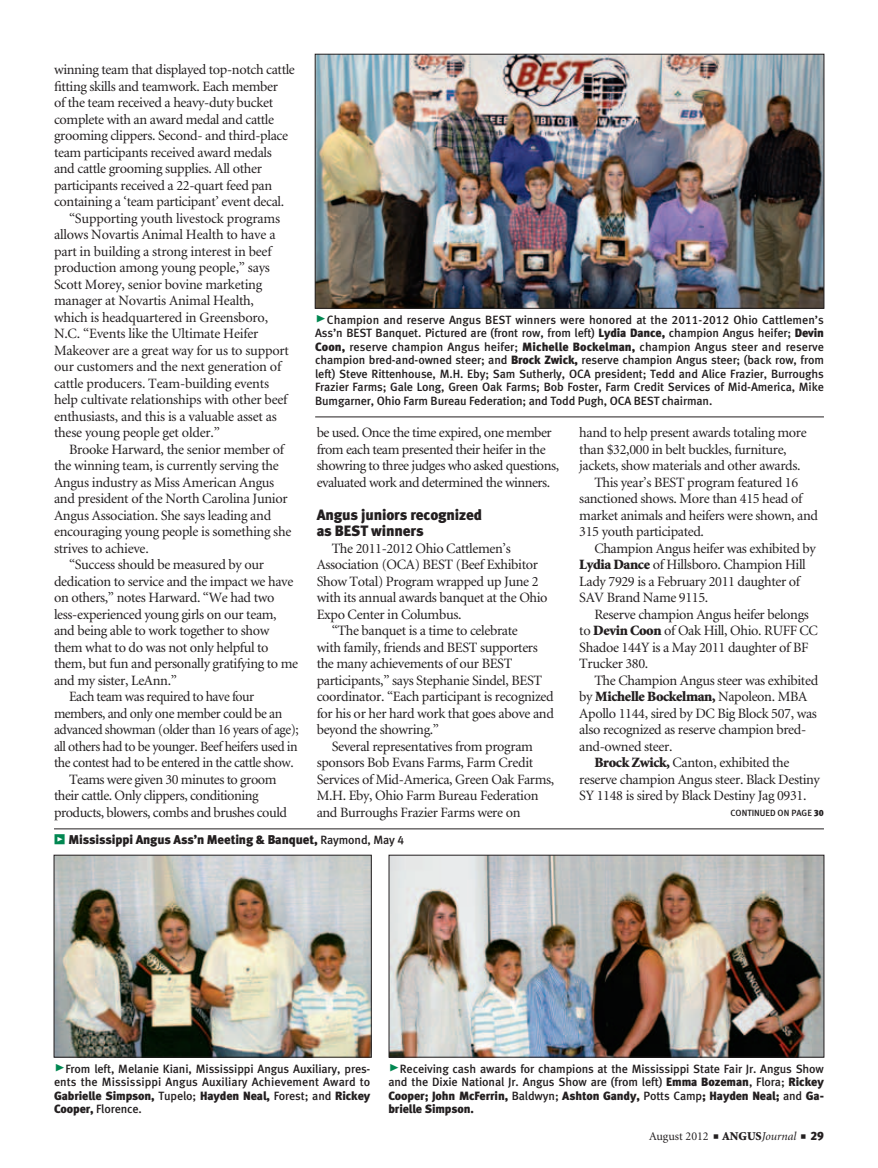
<style>
.page{position:relative;width:878px;height:1168px;background:#fff}
.page>*{position:absolute;margin:0;border:0;box-sizing:border-box;transform-origin:0 0}
.subhead{font:15px/16.5px "Meta Black LF";letter-spacing:-.01em;color:#231f20}
.body_text{font:14.25px/16.5px "Minion";letter-spacing:-.025em;color:#231f20}
.cutlines{font:12.75px "Meta Black LF";letter-spacing:-.01em;color:#231f20}
.cutlines-2{font:12px/13.5px "Meta Medium LF";letter-spacing:-.005em;color:#231f20;text-align:justify}
.t1{font:12px "Minion";color:#231f20}
.t2{font:9px "Meta Medium LF";color:#231f20}
.s1{font-family:"Meta Black Caps Expert";font-size:21px;color:#008751}
.s2{font-family:"Meta Black LF"}
.s3{font-weight:900}
.s4{font-family:"Meta Black Caps Expert";font-size:13.5px;color:#008751}
.s5{font-family:"Meta Medium LF";font-size:12px}
.s6{font-style:italic}
</style>
<div class="page">
<img style="left:317px;top:56px;width:505px;height:250px">
<div style="left:315px;top:54px;width:509px;height:254px;border:1px solid #231f20"></div>
<hr style="left:315px;top:417px;width:509px;height:1px;background:#231f20">
<hr style="left:54px;top:828px;width:770px;height:1px;background:#231f20">
<img style="left:56px;top:857px;width:313px;height:198px">
<div style="left:54px;top:855px;width:317px;height:202px;border:1px solid #231f20"></div>
<img style="left:391px;top:857px;width:431px;height:198px">
<div style="left:389px;top:855px;width:435px;height:202px;border:1px solid #231f20"></div>
<p class="body_text" style="left:54px;top:62px;width:242px">winning team that displayed top-notch cattle fitting skills and teamwork. Each member<br>of the team received a heavy-duty bucket complete with an award medal and cattle grooming clippers. Second- and third-place team participants received award medals and cattle grooming supplies. All other participants received a 22-quart feed pan containing a ‘team participant’ event decal.</p>
<p class="body_text" style="left:54px;top:210px;width:236px;text-indent:15px">“Supporting youth livestock programs allows Novartis Animal Health to have a part in building a strong interest in beef production among young people,” says Scott Morey, senior bovine marketing manager at Novartis Animal Health, which is headquartered in Greensboro, N.C. “Events like the Ultimate Heifer Makeover are a great way for us to support our customers and the next generation of cattle producers. Team-building events help cultivate relationships with other beef enthusiasts, and this is a valuable asset as these young people get older.”</p>
<p class="body_text" style="left:54px;top:441px;width:239px;text-indent:15px">Brooke Harward, the senior member of the winning team, is currently serving the Angus industry as Miss American Angus and president of the North Carolina Junior Angus Association. She says leading and encouraging young people is something she strives to achieve.</p>
<p class="body_text" style="left:54px;top:557px;width:246px;text-indent:15px">“Success should be measured by our dedication to service and the impact we have on others,” notes Harward. “We had two less-experienced young girls on our team, and being able to work together to show them what to do was not only helpful to them, but fun and personally gratifying to me and my sister, LeAnn.”</p>
<p class="body_text" style="left:54px;top:689px;width:246px;text-indent:15px">Each team was required to have four members, and only one member could be an advanced showman (older than 16 years of age); all others had to be younger. Beef heifers used in the contest had to be entered in the cattle show.</p>
<p class="body_text" style="left:54px;top:771px;width:234px;text-indent:15px">Teams were given 30 minutes to groom their cattle. Only clippers, conditioning products, blowers, combs and brushes could</p>
<p class="cutlines-2" style="left:315px;top:313px;width:510px"><span class="s1">@</span>Champion and reserve Angus BEST winners were honored at the 2011-2012 Ohio Cattlemen’s Ass’n BEST Banquet. Pictured are (front row, from left) <span class="s2">Lydia Dance,</span> champion Angus heifer; <span class="s2">Devin Coon,</span> reserve champion Angus heifer; <span class="s2">Michelle Bockelman,</span> champion Angus steer and reserve champion bred-and-owned steer; and <span class="s2">Brock Zwick,</span> reserve champion Angus steer; (back row, from left) Steve Rittenhouse, M.H. Eby; Sam Sutherly, OCA president; Tedd and Alice Frazier, Burroughs Frazier Farms; Gale Long, Green Oak Farms; Bob Foster, Farm Credit Services of Mid-America, Mike Bumgarner, Ohio Farm Bureau Federation; and Todd Pugh, OCA BEST chairman.</p>
<p class="body_text" style="left:316px;top:425px;width:244px">be used. Once the time expired, one member from each team presented their heifer in the showring to three judges who asked questions, evaluated work and determined the winners.</p>
<p class="subhead" style="left:316px;top:506px;width:167px">Angus juniors recognized as BEST winners</p>
<p class="body_text" style="left:316px;top:540px;width:232px;text-indent:15px">The 2011-2012 Ohio Cattlemen’s Association (OCA) BEST (Beef Exhibitor Show Total) Program wrapped up June 2 with its annual awards banquet at the Ohio Expo Center in Columbus.</p>
<p class="body_text" style="left:316px;top:623px;width:239px;text-indent:15px">“The banquet is a time to celebrate<br>with family, friends and BEST supporters the many achievements of our BEST participants,” says Stephanie Sindel, BEST coordinator. “Each participant is recognized for his or her hard work that goes above and beyond the showring.”</p>
<p class="body_text" style="left:316px;top:738px;width:239px;text-indent:15px">Several representatives from program sponsors Bob Evans Farms, Farm Credit Services of Mid-America, Green Oak Farms, M.H. Eby, Ohio Farm Bureau Federation and Burroughs Frazier Farms were on</p>
<p class="body_text" style="left:579px;top:425px;width:229px">hand to help present awards totaling more than $32,000 in belt buckles, furniture, jackets, show materials and other awards.</p>
<p class="body_text" style="left:579px;top:474px;width:240px;text-indent:15px">This year’s BEST program featured 16 sanctioned shows. More than 415 head of market animals and heifers were shown, and 315 youth participated.</p>
<p class="body_text" style="left:579px;top:540px;width:238px;text-indent:15px">Champion Angus heifer was exhibited by <span class="s3">Lydia Dance</span> of Hillsboro. Champion Hill Lady 7929 is a February 2011 daughter of SAV Brand Name 9115.</p>
<p class="body_text" style="left:579px;top:606px;width:240px;text-indent:15px">Reserve champion Angus heifer belongs to <span class="s3">Devin Coon</span> of Oak Hill, Ohio. RUFF CC<br>Shadoe 144Y is a May 2011 daughter of BF<br>Trucker 380.</p>
<p class="body_text" style="left:579px;top:672px;width:240px;text-indent:15px">The Champion Angus steer was exhibited by <span class="s3">Michelle Bockelman,</span> Napoleon. MBA Apollo 1144, sired by DC Big Block 507, was also recognized as reserve champion bred&shy;and-owned steer.</p>
<p class="body_text" style="left:579px;top:755px;width:242px;text-indent:15px"><span class="s3">Brock Zwick,</span> Canton, exhibited the reserve champion Angus steer. Black Destiny<br>SY 1148 is sired by Black Destiny Jag 0931.</p>
<p class="t2" style="left:730px;top:808px;width:95px">CONTINUED ON PAGE <span class="s2">30</span></p>
<p class="cutlines" style="left:54px;top:832px;width:351px"><span class="s4">z</span> Mississippi Angus Ass’n Meeting &amp; Banquet, <span class="s5">Raymond, May 4</span></p>
<p class="cutlines-2" style="left:54px;top:1061px;width:318px"><span class="s1">@</span>From left, Melanie Kiani, Mississippi Angus Auxiliary, pres&shy;ents the Mississippi Angus Auxiliary Achievement Award to <span class="s2">Gabrielle Simpson,</span> Tupelo; <span class="s2">Hayden Neal,</span> Forest; and <span class="s2">Rickey Cooper,</span> Florence.</p>
<p class="cutlines-2" style="left:388px;top:1061px;width:437px"><span class="s1">@</span>Receiving cash awards for champions at the Mississippi State Fair Jr. Angus Show and the Dixie National Jr. Angus Show are (from left) <span class="s2">Emma Bozeman</span>, Flora; <span class="s2">Rickey Cooper; John McFerrin,</span> Baldwyn; <span class="s2">Ashton Gandy,</span> Potts Camp<span class="s2">; Hayden Neal;</span> and <span class="s2">Ga&shy;brielle Simpson.</span></p>
<p class="t1" style="left:649px;top:1130px;width:176px">August 2012 ■ <span class="s3">ANGUS</span><span class="s6">Journal</span> ■ <span class="s2">29</span></p>
</div>
